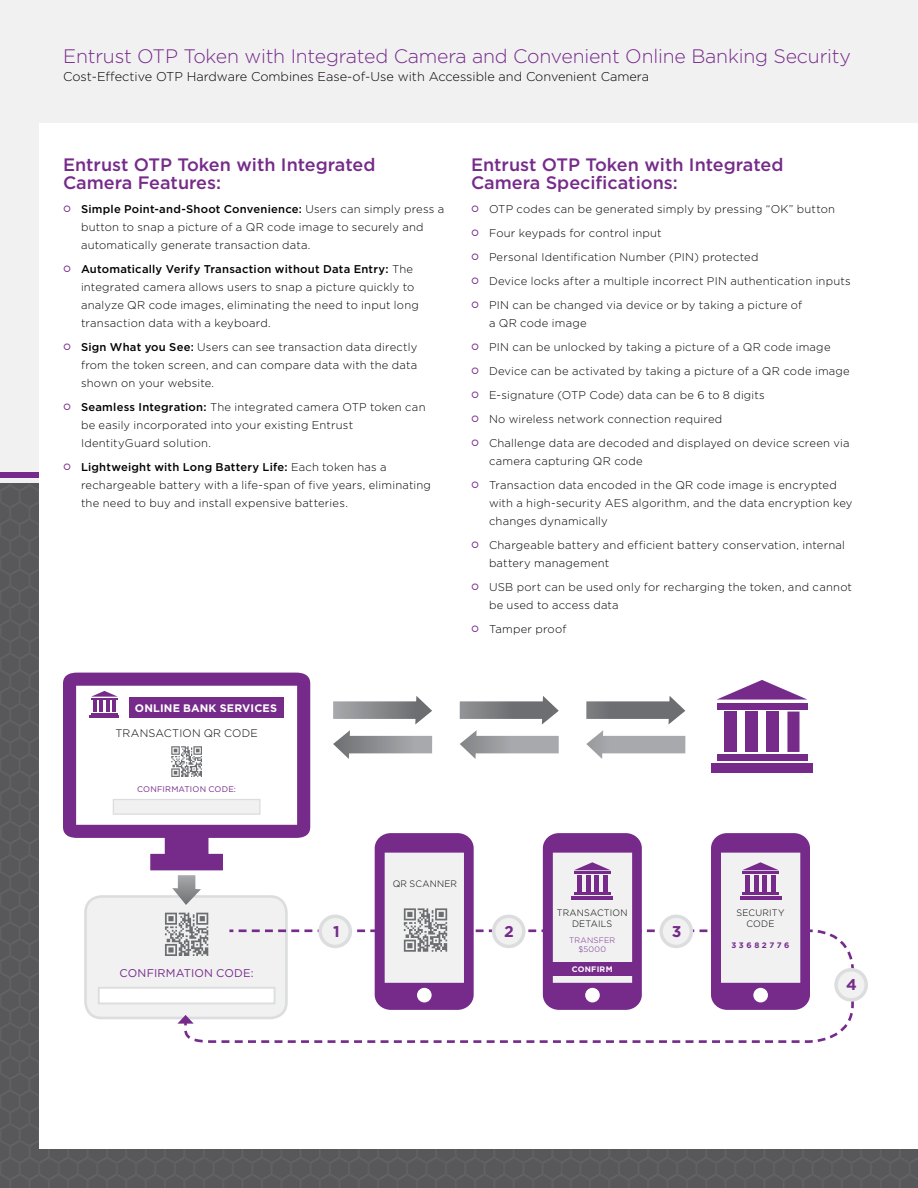
<style>
.page{position:relative;width:918px;height:1188px;background:#f1f1f2}
.page>*{position:absolute;margin:0;border:0;box-sizing:border-box;transform-origin:0 0}
.Page_Header{font:300 19.5px "Gotham";letter-spacing:-.01em;color:#762b8a}
.Header_2{font:500 18px/18px "Gotham";color:#762b8a}
.t1{font:700 15.6px "Gotham";color:#762b8a}
.Page_SubHeader{font:300 12.75px "Gotham";color:#000}
.t2{font:300 11.25px/18px "Gotham";letter-spacing:.02em;color:#000}
.Main_Body_Text{font:11.25px "Gotham";letter-spacing:.015em;color:#762b8a}
.Main_Body_Text-2{font:700 10.95px "Gotham";letter-spacing:.015em;color:#fff}
.Main_Body_Text-3{font:300 10.95px "Gotham";letter-spacing:.02em;color:#000}
.Main_Body_Text-4{font:300 9.3px/10.6px "Gotham";letter-spacing:.025em;color:#000;text-align:center}
.Main_Body_Text-5{font:8.25px "Gotham";letter-spacing:.025em;color:#762b8a}
.Main_Body_Text-6{font:300 7.95px/9.3px "Gotham";letter-spacing:.025em;color:#762b8a;text-align:center}
.Main_Body_Text-7{font:700 7.95px "Gotham";letter-spacing:.325em;color:#762b8a}
.Main_Body_Text-8{font:700 7.95px "Gotham";letter-spacing:.035em;color:#fff}
.s1{font-weight:500}
</style>
<div class="page">
<div style="left:0;top:472px;width:918px;height:6px;background:#762b8a"></div>
<img style="left:0;top:483px;width:918px;height:705px">
<div style="left:39px;top:123px;width:879px;height:1026px;background:#fff"></div>
<div style="left:86px;top:896px;width:200px;height:122px;background:#f1f1f2;border-radius:16px"></div>
<div style="left:84px;top:895px;width:204px;height:124px;border:3px solid #dcddde;border-radius:16px"></div>
<svg style="left:177px;top:1015px;width:31px;height:28px"></svg>
<svg style="left:63px;top:673px;width:247px;height:197px"></svg>
<div style="left:113px;top:799px;width:148px;height:16px;background:#f1f1f2;border:1px solid #dcddde"></div>
<div style="left:98px;top:987px;width:177px;height:17px;background:#fff;border:2px solid #dcddde"></div>
<svg style="left:171px;top:746px;width:31px;height:31px"></svg>
<svg style="left:165px;top:913px;width:43px;height:43px"></svg>
<hr style="left:91px;top:713px;width:27px;height:2px;background:#762b8a">
<hr style="left:90px;top:715px;width:29px;height:3px;background:#762b8a">
<svg style="left:91px;top:691px;width:27px;height:21px"></svg>
<div style="left:129px;top:698px;width:155px;height:20px;background:#762b8a"></div>
<svg style="left:717px;top:680px;width:90px;height:20px"></svg>
<div style="left:717px;top:754px;width:90px;height:7px;background:#762b8a"></div>
<div style="left:746px;top:712px;width:12px;height:40px;background:#762b8a"></div>
<div style="left:711px;top:763px;width:102px;height:10px;background:#762b8a"></div>
<div style="left:725px;top:712px;width:12px;height:40px;background:#762b8a"></div>
<div style="left:717px;top:703px;width:90px;height:6px;background:#762b8a"></div>
<div style="left:787px;top:712px;width:13px;height:40px;background:#762b8a"></div>
<div style="left:766px;top:712px;width:13px;height:40px;background:#762b8a"></div>
<svg style="left:172px;top:875px;width:29px;height:30px"></svg>
<svg style="left:586px;top:696px;width:99px;height:63px"></svg>
<svg style="left:333px;top:696px;width:99px;height:63px"></svg>
<svg style="left:460px;top:696px;width:99px;height:63px"></svg>
<svg style="left:221px;top:833px;width:633px;height:210px"></svg>
<hr style="left:574px;top:892px;width:37px;height:3px;background:#762b8a">
<div style="left:586px;top:875px;width:5px;height:16px;background:#762b8a"></div>
<hr style="left:572px;top:896px;width:41px;height:4px;background:#762b8a">
<div style="left:577px;top:875px;width:5px;height:16px;background:#762b8a"></div>
<hr style="left:574px;top:872px;width:37px;height:2px;background:#762b8a">
<hr style="left:603px;top:875px;width:4px;height:16px;background:#762b8a">
<div style="left:594px;top:875px;width:5px;height:16px;background:#762b8a"></div>
<div style="left:548px;top:962px;width:88px;height:14px;background:#762b8a"></div>
<div style="left:320px;top:916px;width:30px;height:30px;background:#f1f1f2;border-radius:50%"></div>
<div style="left:318px;top:915px;width:34px;height:33px;border:3px solid #dcddde;border-radius:50%"></div>
<div style="left:494px;top:916px;width:30px;height:30px;background:#f1f1f2;border-radius:50%"></div>
<div style="left:492px;top:915px;width:34px;height:33px;border:3px solid #dcddde;border-radius:50%"></div>
<div style="left:661px;top:916px;width:30px;height:30px;background:#f1f1f2;border-radius:50%"></div>
<div style="left:659px;top:915px;width:34px;height:33px;border:3px solid #dcddde;border-radius:50%"></div>
<div style="left:836px;top:970px;width:30px;height:30px;background:#f1f1f2;border-radius:50%"></div>
<div style="left:834px;top:968px;width:34px;height:34px;border:3px solid #dcddde;border-radius:50%"></div>
<p class="Page_Header" style="left:63px;top:45px;width:789px">Entrust OTP Token with Integrated Camera and Convenient Online Banking Security</p>
<p class="Page_SubHeader" style="left:63px;top:70px;width:587px">Cost-Effective OTP Hardware Combines Ease-of-Use with Accessible and Convenient Camera</p>
<p class="Header_2" style="left:63px;top:155px;width:314px">Entrust OTP Token with Integrated<br>Camera Features:</p>
<p class="t2" style="left:81px;top:200px;width:365px"><span class="s1">Simple Point-and-Shoot Convenience:</span> Users can simply press a button to snap a picture of a QR code image to securely and automatically generate transaction data.</p>
<p class="t2" style="left:81px;top:260px;width:339px"><span class="s1">Automatically Verify Transaction without Data Entry:</span> The integrated camera allows users to snap a picture quickly to analyze QR code images, eliminating the need to input long transaction data with a keyboard.</p>
<p class="t2" style="left:81px;top:338px;width:338px;text-align:justify"><span class="s1">Sign What you See:</span> Users can see transaction data directly from the token screen, and can compare data with the data shown on your website.</p>
<p class="t2" style="left:81px;top:398px;width:346px"><span class="s1">Seamless Integration:</span> The integrated camera OTP token can be easily incorporated into your existing Entrust<br>IdentityGuard solution.</p>
<p class="t2" style="left:81px;top:458px;width:352px"><span class="s1">Lightweight with Long Battery Life:</span> Each token has a rechargeable battery with a life-span of five years, eliminating the need to buy and install expensive batteries.</p>
<p class="Main_Body_Text-2" style="left:135px;top:701px;width:144px">ONLINE BANK SERVICES</p>
<p class="Main_Body_Text-3" style="left:115px;top:728px;width:144px">TRANSACTION QR CODE</p>
<p class="Main_Body_Text-5" style="left:137px;top:784px;width:100px">CONFIRMATION CODE:</p>
<p class="Header_2" style="left:471px;top:155px;width:314px">Entrust OTP Token with Integrated<br>Camera Specifications:</p>
<p class="t2" style="left:489px;top:200px;width:348px">OTP codes can be generated simply by pressing “OK” button</p>
<p class="t2" style="left:489px;top:224px;width:174px">Four keypads for control input</p>
<p class="t2" style="left:489px;top:248px;width:271px">Personal Identification Number (PIN) protected</p>
<p class="t2" style="left:489px;top:272px;width:363px">Device locks after a multiple incorrect PIN authentication inputs</p>
<p class="t2" style="left:489px;top:296px;width:315px">PIN can be changed via device or by taking a picture of a QR code image</p>
<p class="t2" style="left:489px;top:338px;width:343px">PIN can be unlocked by taking a picture of a QR code image</p>
<p class="t2" style="left:489px;top:362px;width:362px">Device can be activated by taking a picture of a QR code image</p>
<p class="t2" style="left:489px;top:386px;width:277px">E-signature (OTP Code) data can be 6 to 8 digits</p>
<p class="t2" style="left:489px;top:410px;width:235px">No wireless network connection required</p>
<p class="t2" style="left:489px;top:434px;width:362px">Challenge data are decoded and displayed on device screen via camera capturing QR code</p>
<p class="t2" style="left:489px;top:476px;width:365px">Transaction data encoded in the QR code image is encrypted with a high-security AES algorithm, and the data encryption key changes dynamically</p>
<p class="t2" style="left:489px;top:536px;width:357px">Chargeable battery and efficient battery conservation, internal battery management</p>
<p class="t2" style="left:489px;top:578px;width:365px">USB port can be used only for recharging the token, and cannot be used to access data</p>
<p class="t2" style="left:489px;top:620px;width:79px">Tamper proof</p>
<p class="Main_Body_Text-4" style="left:393px;top:879px;width:66px">QR SCANNER</p>
<p class="Main_Body_Text" style="left:120px;top:966px;width:136px">CONFIRMATION CODE:</p>
<p class="Main_Body_Text-4" style="left:557px;top:907px;width:72px">TRANSACTION<br>DETAILS</p>
<p class="Main_Body_Text-6" style="left:569px;top:935px;width:48px">TRANSFER $5000</p>
<p class="Main_Body_Text-8" style="left:572px;top:964px;width:42px">CONFIRM</p>
<p class="t1" style="left:333px;top:922px;width:8px">1</p>
<p class="t1" style="left:504px;top:922px;width:11px">2</p>
<p class="t1" style="left:672px;top:922px;width:11px">3</p>
<p class="Main_Body_Text-4" style="left:736px;top:907px;width:49px">SECURITY<br>CODE</p>
<p class="Main_Body_Text-7" style="left:731px;top:941px;width:60px">33682776</p>
<p class="t1" style="left:846px;top:976px;width:12px">4</p>
</div>
